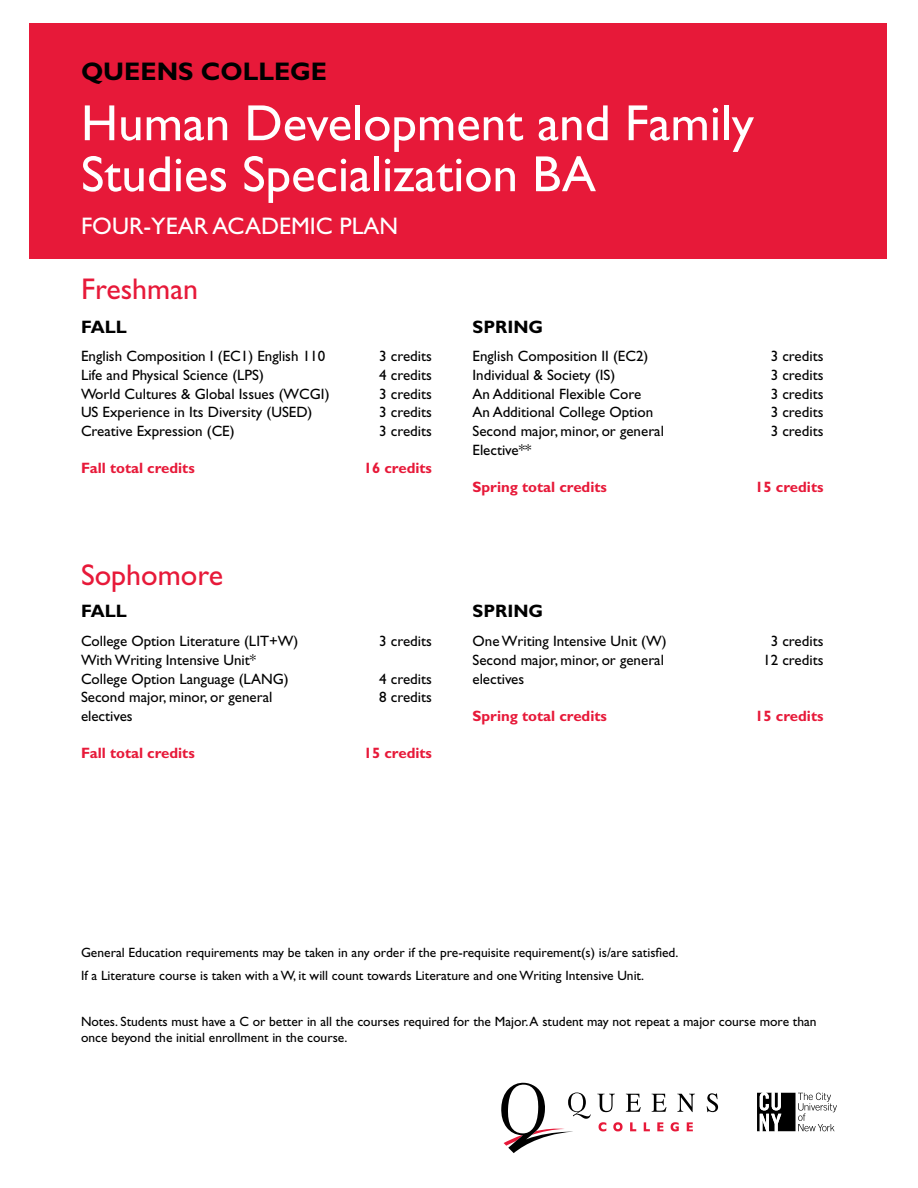
<style>
.page{position:relative;width:918px;height:1188px;background:#fff}
.page>*{position:absolute;margin:0;border:0;box-sizing:border-box;transform-origin:0 0}
.t1{font:51px/51px "Gill Sans Std";color:#fff}
.t2{font:30px "Gill Sans Std";color:#e71939}
.t3{font:700 25.5px "Gill Sans Std";color:#000}
.t4{font:24px "Gill Sans Std";color:#fff}
.t5{font:700 18px "Gill Sans Std";color:#000}
.t6{font:15px/18.6px "Gill Sans Std";color:#000}
.t7{font:700 15px "Gill Sans Std";color:#e71939}
.t8{font:13.5px/23px "Gill Sans Std";color:#000}
</style>
<div class="page">
<div style="left:29px;top:24px;width:858px;height:235px;background:#e71939"></div>
<svg style="left:599px;top:1122px;width:7px;height:9px"></svg>
<svg style="left:613px;top:1122px;width:10px;height:9px"></svg>
<svg style="left:630px;top:1122px;width:6px;height:9px"></svg>
<svg style="left:644px;top:1122px;width:6px;height:9px"></svg>
<svg style="left:657px;top:1122px;width:6px;height:9px"></svg>
<svg style="left:671px;top:1122px;width:8px;height:9px"></svg>
<svg style="left:687px;top:1122px;width:6px;height:9px"></svg>
<svg style="left:597px;top:1094px;width:18px;height:18px"></svg>
<svg style="left:626px;top:1094px;width:15px;height:18px"></svg>
<svg style="left:652px;top:1094px;width:15px;height:18px"></svg>
<svg style="left:677px;top:1094px;width:18px;height:18px"></svg>
<svg style="left:707px;top:1093px;width:11px;height:19px"></svg>
<svg style="left:501px;top:1083px;width:90px;height:70px"></svg>
<svg style="left:757px;top:1093px;width:80px;height:38px"></svg>
<h3 class="t3" style="left:81px;top:57px;width:248px">QUEENS COLLEGE</h3>
<h1 class="t1" style="left:81px;top:98px;width:674px">Human Development and Family<br>Studies Specialization BA</h1>
<h3 class="t4" style="left:81px;top:212px;width:319px">FOUR-YEAR ACADEMIC PLAN</h3>
<h2 class="t2" style="left:81px;top:272px;width:119px">Freshman</h2>
<p class="t5" style="left:81px;top:316px;width:47px">FALL</p>
<p class="t5" style="left:472px;top:316px;width:72px">SPRING</p>
<p class="t6" style="left:81px;top:347px;width:246px">English Composition I (EC1) English 110</p>
<p class="t6" style="left:379px;top:347px;width:54px">3 credits</p>
<p class="t6" style="left:81px;top:366px;width:184px">Life and Physical Science (LPS)</p>
<p class="t6" style="left:379px;top:366px;width:54px">4 credits</p>
<p class="t6" style="left:81px;top:384px;width:250px">World Cultures &amp; Global Issues (WCGI)</p>
<p class="t6" style="left:379px;top:384px;width:54px">3 credits</p>
<p class="t6" style="left:81px;top:403px;width:233px">US Experience in Its Diversity (USED)</p>
<p class="t6" style="left:379px;top:403px;width:54px">3 credits</p>
<p class="t6" style="left:81px;top:422px;width:155px">Creative Expression (CE)</p>
<p class="t6" style="left:379px;top:422px;width:54px">3 credits</p>
<p class="t7" style="left:81px;top:459px;width:115px">Fall total credits</p>
<p class="t7" style="left:364px;top:459px;width:70px">16 credits</p>
<p class="t6" style="left:472px;top:347px;width:177px">English Composition II (EC2)</p>
<p class="t6" style="left:771px;top:347px;width:54px">3 credits</p>
<p class="t6" style="left:473px;top:366px;width:144px">Individual &amp; Society (IS)</p>
<p class="t6" style="left:771px;top:366px;width:54px">3 credits</p>
<p class="t6" style="left:473px;top:384px;width:170px">An Additional Flexible Core</p>
<p class="t6" style="left:771px;top:384px;width:54px">3 credits</p>
<p class="t6" style="left:473px;top:403px;width:182px">An Additional College Option</p>
<p class="t6" style="left:771px;top:403px;width:54px">3 credits</p>
<p class="t6" style="left:473px;top:422px;width:193px">Second major, minor, or general</p>
<p class="t6" style="left:771px;top:422px;width:54px">3 credits</p>
<p class="t6" style="left:473px;top:440px;width:60px">Elective**</p>
<p class="t7" style="left:473px;top:478px;width:136px">Spring total credits</p>
<p class="t7" style="left:755px;top:478px;width:70px">15 credits</p>
<h2 class="t2" style="left:81px;top:558px;width:144px">Sophomore</h2>
<p class="t5" style="left:81px;top:600px;width:47px">FALL</p>
<p class="t5" style="left:472px;top:600px;width:72px">SPRING</p>
<p class="t6" style="left:81px;top:632px;width:219px">College Option Literature (LIT+W)</p>
<p class="t6" style="left:379px;top:632px;width:54px">3 credits</p>
<p class="t6" style="left:81px;top:651px;width:209px">With Writing Intensive Unit*<br>College Option Language (LANG)</p>
<p class="t6" style="left:379px;top:669px;width:54px">4 credits</p>
<p class="t6" style="left:81px;top:688px;width:193px">Second major, minor, or general</p>
<p class="t6" style="left:379px;top:688px;width:54px">8 credits</p>
<p class="t6" style="left:81px;top:707px;width:53px">electives</p>
<p class="t7" style="left:81px;top:744px;width:115px">Fall total credits</p>
<p class="t7" style="left:364px;top:744px;width:70px">15 credits</p>
<p class="t6" style="left:473px;top:632px;width:196px">One Writing Intensive Unit (W)</p>
<p class="t6" style="left:771px;top:632px;width:54px">3 credits</p>
<p class="t6" style="left:473px;top:651px;width:193px">Second major, minor, or general</p>
<p class="t6" style="left:763px;top:651px;width:62px">12 credits</p>
<p class="t6" style="left:473px;top:669px;width:53px">electives</p>
<p class="t7" style="left:473px;top:707px;width:136px">Spring total credits</p>
<p class="t7" style="left:755px;top:707px;width:70px">15 credits</p>
<p class="t8" style="left:81px;top:941px;width:599px">General Education requirements may be taken in any order if the pre-requisite requirement(s) is/are satisfied.<br>If a Literature course is taken with a W, it will count towards Literature and one Writing Intensive Unit.</p>
<p class="t8" style="left:81px;top:1013px;width:737px;line-height:16.2px">Notes. Students must have a C or better in all the courses required for the Major. A student may not repeat a major course more than once beyond the initial enrollment in the course.</p>
</div>
